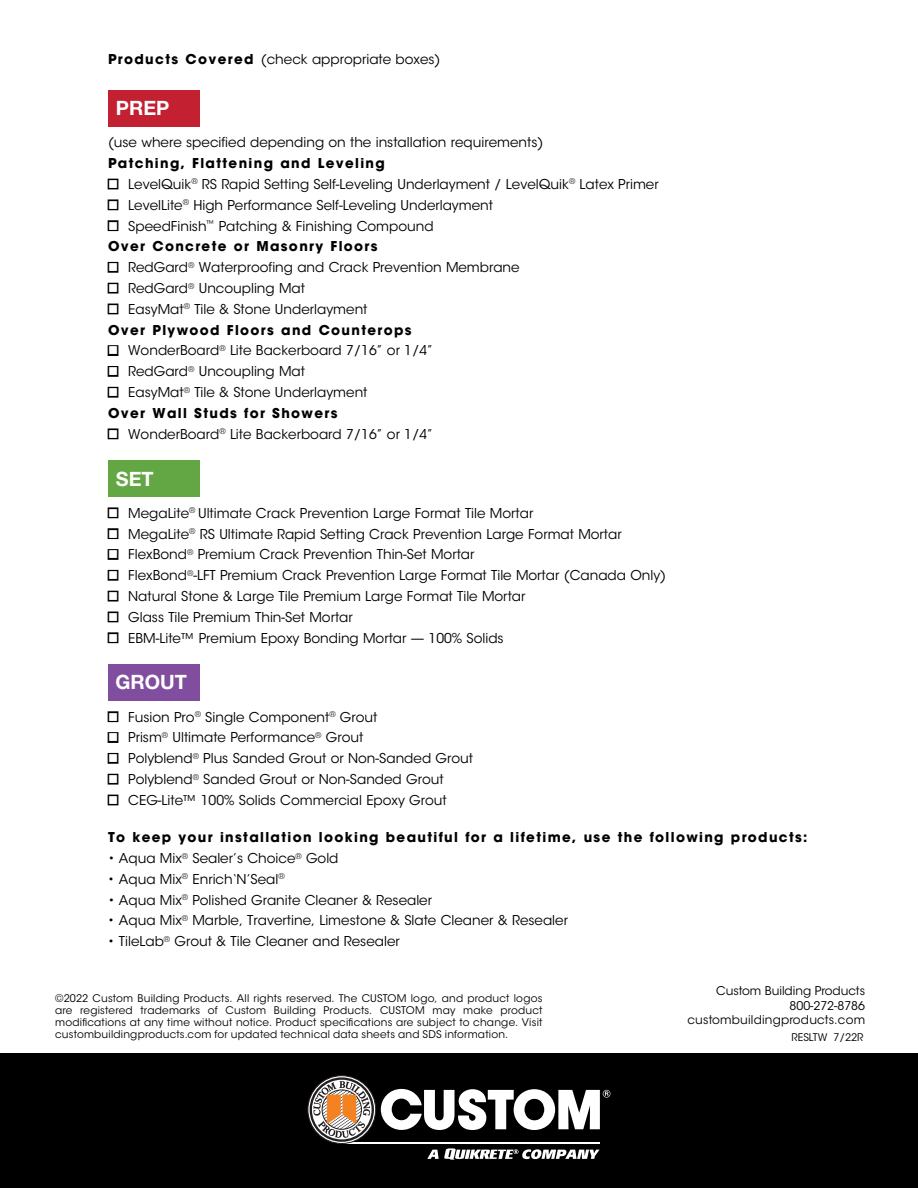
<style>
.page{position:relative;width:918px;height:1188px;background:#fff}
.page>*{position:absolute;margin:0;border:0;box-sizing:border-box;transform-origin:0 0}
.t1{font:700 19.8px "Helvetica Neue LT Std";color:#fff}
.t2{font:13.5px/20.9px "ITC Avant Garde Std";color:#000}
.t3{font:700 13.5px/20.9px "ITC Avant Garde Std";letter-spacing:.1em;color:#000}
.t4{font:12px/15px "ITC Avant Garde Std";color:#000;text-align:right}
.t5{font:10.5px/12px "ITC Avant Garde Std";letter-spacing:.02em;color:#000;text-align:justify}
.t6{font:10.5px "ITC Avant Garde Std";color:#000}
.s1{font-weight:700}
.s2{font-weight:400}
</style>
<div class="page">
<div style="left:0;top:1053px;width:918px;height:135px;background:#000"></div>
<hr style="left:342px;top:1142px;width:258px;height:2px;background:#fff">
<svg style="left:308px;top:1076px;width:68px;height:68px"></svg>
<div style="left:308px;top:1075px;width:68px;height:69px;border:1px solid #231f20;border-radius:50%"></div>
<svg style="left:381px;top:1089px;width:229px;height:41px"></svg>
<div style="left:310px;top:1077px;width:64px;height:65px;border:2px solid #231f20;border-radius:50%"></div>
<svg style="left:313px;top:1081px;width:57px;height:57px;background:#b09783"></svg>
<svg style="left:427px;top:1148px;width:173px;height:12px"></svg>
<div style="left:108px;top:90px;width:92px;height:36px;background:#c32032"></div>
<div style="left:108px;top:460px;width:92px;height:37px;background:#62a744"></div>
<div style="left:108px;top:664px;width:92px;height:37px;background:#814d9e"></div>
<p class="t2" style="left:108px;top:49px;width:334px"><span class="s1">Products Covered</span> (check appropriate boxes)</p>
<h1 class="t1" style="left:116px;top:96px;width:55px">PREP</h1>
<p class="t2" style="left:108px;top:132px;width:437px">(use where specified depending on the installation requirements)</p>
<p class="t3" style="left:108px;top:153px;width:278px">Patching, Flattening and Leveling</p>
<p class="t2" style="left:108px;top:174px;width:552px">■ LevelQuik<sup>®</sup> RS Rapid Setting Self-Leveling Underlayment / LevelQuik<sup>®</sup> Latex Primer</p>
<p class="t2" style="left:108px;top:195px;width:387px">■ LevelLite<sup>®</sup> High Performance Self-Leveling Underlayment</p>
<p class="t2" style="left:108px;top:215px;width:327px">■ SpeedFinish<sup>™</sup> Patching &amp; Finishing Compound<br><span class="s1">Over Concrete or Masonry Floors</span></p>
<p class="t2" style="left:108px;top:257px;width:413px">■ RedGard<sup>®</sup> Waterproofing and Crack Prevention Membrane</p>
<p class="t2" style="left:108px;top:278px;width:199px">■ RedGard<sup>®</sup> Uncoupling Mat</p>
<p class="t3" style="left:108px;top:298px;width:305px">■ <span class="s2">EasyMat</span><sup>®</sup> <span class="s2">Tile &amp; Stone Underlayment<br></span>Over Plywood Floors and Counterops</p>
<p class="t2" style="left:108px;top:340px;width:327px">■ WonderBoard<sup>®</sup> Lite Backerboard 7/16” or 1/4”</p>
<p class="t2" style="left:108px;top:361px;width:199px">■ RedGard<sup>®</sup> Uncoupling Mat</p>
<p class="t2" style="left:108px;top:382px;width:261px">■ EasyMat<sup>®</sup> Tile &amp; Stone Underlayment<br><span class="s1">Over Wall Studs for Showers</span></p>
<p class="t2" style="left:108px;top:424px;width:327px">■ WonderBoard<sup>®</sup> Lite Backerboard 7/16” or 1/4”</p>
<h1 class="t1" style="left:116px;top:466px;width:39px">SET</h1>
<p class="t2" style="left:108px;top:503px;width:427px">■ MegaLite<sup>®</sup> Ultimate Crack Prevention Large Format Tile Mortar</p>
<p class="t2" style="left:108px;top:523px;width:515px">■ MegaLite<sup>®</sup> RS Ultimate Rapid Setting Crack Prevention Large Format Mortar</p>
<p class="t2" style="left:108px;top:544px;width:368px">■ FlexBond<sup>®</sup> Premium Crack Prevention Thin-Set Mortar</p>
<p class="t2" style="left:108px;top:565px;width:560px">■ FlexBond<sup>®</sup>-LFT Premium Crack Prevention Large Format Tile Mortar (Canada Only)</p>
<p class="t2" style="left:108px;top:586px;width:419px">■ Natural Stone &amp; Large Tile Premium Large Format Tile Mortar</p>
<p class="t2" style="left:108px;top:607px;width:246px">■ Glass Tile Premium Thin-Set Mortar</p>
<p class="t2" style="left:108px;top:628px;width:397px">■ EBM-Lite™ Premium Epoxy Bonding Mortar — 100% Solids</p>
<h1 class="t1" style="left:116px;top:670px;width:73px">GROUT</h1>
<p class="t2" style="left:108px;top:706px;width:271px">■ Fusion Pro<sup>®</sup> Single Component<sup>®</sup> Grout</p>
<p class="t2" style="left:108px;top:727px;width:257px">■ Prism<sup>®</sup> Ultimate Performance<sup>®</sup> Grout</p>
<p class="t2" style="left:108px;top:748px;width:367px">■ Polyblend<sup>®</sup> Plus Sanded Grout or Non-Sanded Grout</p>
<p class="t2" style="left:108px;top:769px;width:337px">■ Polyblend<sup>®</sup> Sanded Grout or Non-Sanded Grout</p>
<p class="t2" style="left:108px;top:790px;width:340px">■ CEG-Lite™ 100% Solids Commercial Epoxy Grout</p>
<p class="t3" style="left:108px;top:827px;width:701px">To keep your installation looking beautiful for a lifetime, use the following products:</p>
<p class="t2" style="left:108px;top:848px;width:232px">• Aqua Mix<sup>®</sup> Sealer’s Choice<sup>®</sup> Gold</p>
<p class="t2" style="left:108px;top:869px;width:178px">• Aqua Mix<sup>®</sup> Enrich‘N’Seal<sup>®</sup></p>
<p class="t2" style="left:108px;top:890px;width:326px">• Aqua Mix<sup>®</sup> Polished Granite Cleaner &amp; Resealer</p>
<p class="t2" style="left:108px;top:910px;width:462px">• Aqua Mix<sup>®</sup> Marble, Travertine, Limestone &amp; Slate Cleaner &amp; Resealer</p>
<p class="t2" style="left:108px;top:931px;width:293px">• TileLab<sup>®</sup> Grout &amp; Tile Cleaner and Resealer</p>
<p class="t5" style="left:55px;top:993px;width:489px">©2022 Custom Building Products. All rights reserved. The CUSTOM logo, and product logos are registered trademarks of Custom Building Products. CUSTOM may make product modifications at any time without notice. Product specifications are subject to change. Visit custombuildingproducts.com for updated technical data sheets and SDS information.</p>
<p class="t4" style="left:716px;top:984px;width:151px">Custom Building Products<br>800-272-8786</p>
<p class="t4" style="left:688px;top:1012px;width:179px">custombuildingproducts.com</p>
<p class="t6" style="left:792px;top:1031px;width:73px">RESLTW 7/22R</p>
</div>
